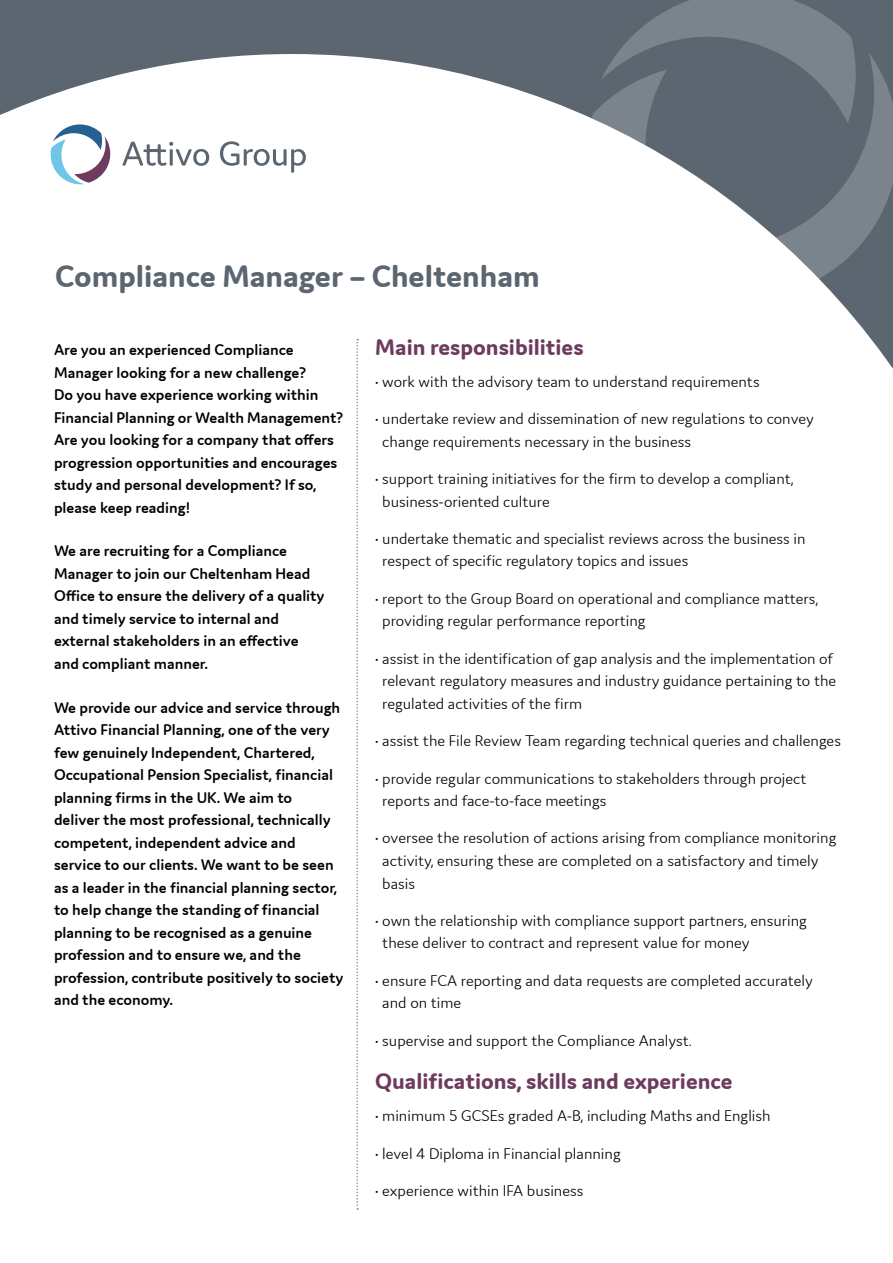
<style>
.page{position:relative;width:893px;height:1263px;background:#fff}
.page>*{position:absolute;margin:0;border:0;box-sizing:border-box;transform-origin:0 0}
.t1{font:700 33px "Domus Attivo";color:#5c6670}
.t2{font:700 24px "Domus Attivo";color:#6d3b5d}
.t3{font:300 16.5px/22.5px "Domus Attivo";color:#000}
.t4{font:600 16.5px/22.5px "Domus Attivo";color:#000}
</style>
<div class="page">
<svg style="left:356px;top:468px;width:2px;height:742px"></svg>
<svg style="left:0;top:0;width:893px;height:467px"></svg>
<svg style="left:589px;top:0;width:304px;height:302px"></svg>
<h1 class="t1" style="left:55px;top:258px;width:486px">Compliance Manager – Cheltenham</h1>
<p class="t4" style="left:54px;top:338px;width:291px">Are you an experienced Compliance Manager looking for a new challenge?<br>Do you have experience working within Financial Planning or Wealth Management?<br>Are you looking for a company that offers progression opportunities and encourages study and personal development? If so, please keep reading!</p>
<p class="t4" style="left:54px;top:540px;width:272px">We are recruiting for a Compliance Manager to join our Cheltenham Head Office to ensure the delivery of a quality and timely service to internal and external stakeholders in an effective and compliant manner.</p>
<p class="t4" style="left:54px;top:696px;width:291px">We provide our advice and service through Attivo Financial Planning, one of the very few genuinely Independent, Chartered, Occupational Pension Specialist, financial planning firms in the UK. We aim to<br>deliver the most professional, technically competent, independent advice and service to our clients. We want to be seen as a leader in the financial planning sector, to help change the standing of financial planning to be recognised as a genuine profession and to ensure we, and the profession, contribute positively to society and the economy.</p>
<h2 class="t2" style="left:375px;top:333px;width:210px">Main responsibilities</h2>
<p class="t3" style="left:375px;top:370px;width:386px">• work with the advisory team to understand requirements</p>
<p class="t3" style="left:382px;top:407px;width:433px;text-indent:-7px">• undertake review and dissemination of new regulations to convey change requirements necessary in the business</p>
<p class="t3" style="left:382px;top:467px;width:413px;text-indent:-7px">• support training initiatives for the firm to develop a compliant, business-oriented culture</p>
<p class="t3" style="left:382px;top:527px;width:425px;text-indent:-7px">• undertake thematic and specialist reviews across the business in respect of specific regulatory topics and issues</p>
<p class="t3" style="left:382px;top:587px;width:437px;text-indent:-7px">• report to the Group Board on operational and compliance matters, providing regular performance reporting</p>
<p class="t3" style="left:382px;top:647px;width:455px;text-indent:-7px">• assist in the identification of gap analysis and the implementation of relevant regulatory measures and industry guidance pertaining to the regulated activities of the firm</p>
<p class="t3" style="left:375px;top:729px;width:467px">• assist the File Review Team regarding technical queries and challenges</p>
<p class="t3" style="left:382px;top:767px;width:426px;text-indent:-7px">• provide regular communications to stakeholders through project reports and face-to-face meetings</p>
<p class="t3" style="left:382px;top:827px;width:456px;text-indent:-7px">• oversee the resolution of actions arising from compliance monitoring activity, ensuring these are completed on a satisfactory and timely basis</p>
<p class="t3" style="left:382px;top:909px;width:426px;text-indent:-7px">• own the relationship with compliance support partners, ensuring these deliver to contract and represent value for money</p>
<p class="t3" style="left:382px;top:969px;width:432px;text-indent:-7px">• ensure FCA reporting and data requests are completed accurately and on time</p>
<p class="t3" style="left:375px;top:1029px;width:318px">• supervise and support the Compliance Analyst.</p>
<h2 class="t2" style="left:375px;top:1068px;width:359px">Qualifications, skills and experience</h2>
<p class="t3" style="left:375px;top:1105px;width:397px">• minimum 5 GCSEs graded A-B, including Maths and English</p>
<p class="t3" style="left:375px;top:1142px;width:247px">• level 4 Diploma in Financial planning</p>
<p class="t3" style="left:375px;top:1179px;width:210px">• experience within IFA business</p>
</div>
